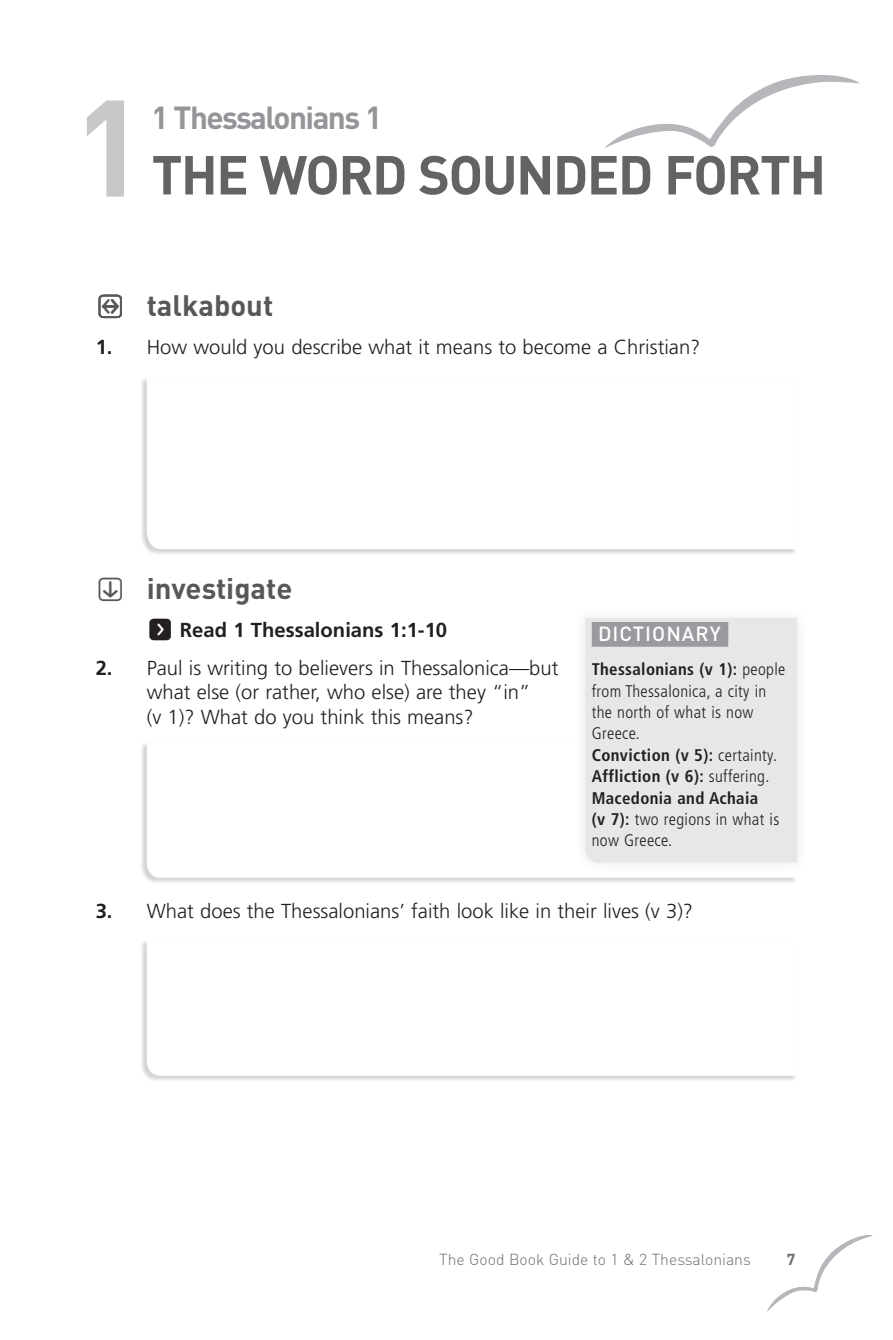
<style>
.page{position:relative;width:893px;height:1340px;background:#fff}
.page>*{position:absolute;margin:0;border:0;box-sizing:border-box;transform-origin:0 0}
.t1{font:700 135px "DIN";color:#c7c8ca}
.t2{font:700 54px "DIN";letter-spacing:-.03em;color:#636366}
.t3{font:700 31.5px "DIN";letter-spacing:-.05em;color:#939598}
.t4{font:700 29.25px "DIN";color:#57585a}
.t5{font:300 20.25px/24.8px "Frutiger";color:#231f20}
.t6{font:700 20.25px "Frutiger";color:#231f20}
.t7{font:500 20.25px "DIN";letter-spacing:.05em;color:#fff}
.t8{font:300 condensed 16.88px/21.4px "Frutiger";letter-spacing:.02em;color:#231f20}
.t9{font:300 15.75px "DIN";color:#6c6d70}
.t10{font:700 15.75px "DIN";color:#6c6d70}
.s1{font-family:"Button Bonus Rounded Positive";font-weight:400}
.s2{font-weight:700}
.s3{font-family:"Button Bonus Rounded Negative";font-weight:400;font-size:27px}
</style>
<div class="page">
<div style="left:140px;top:377px;width:658px;height:179px;background:#231f20;opacity:.2"></div>
<svg style="left:147px;top:377px;width:650px;height:172px"></svg>
<div style="left:140px;top:940px;width:658px;height:142px;background:#231f20;opacity:.2"></div>
<svg style="left:147px;top:940px;width:650px;height:135px"></svg>
<div style="left:140px;top:742px;width:658px;height:143px;background:#231f20;opacity:.2"></div>
<svg style="left:147px;top:742px;width:650px;height:136px"></svg>
<div style="left:573px;top:605px;width:236px;height:269px;background:#fbfbfb"></div>
<div style="left:585px;top:618px;width:212px;height:244px;background:#e6e7e9"></div>
<div style="left:592px;top:622px;width:136px;height:24px;background:#999b9e"></div>
<svg style="left:767px;top:1235px;width:106px;height:76px"></svg>
<svg style="left:605px;top:75px;width:254px;height:73px"></svg>
<h1 class="t1" style="left:73px;top:60px;width:75px">1</h1>
<h3 class="t3" style="left:152px;top:97px;width:232px">1 Thessalonians 1</h3>
<h2 class="t2" style="left:152px;top:140px;width:676px">THE WORD SOUNDED FORTH</h2>
<h3 class="t4" style="left:96px;top:287px;width:179px"><span class="s1">PQ</span> talkabout</h3>
<p class="t5" style="left:96px;top:335px;width:606px"><span class="s2">1.</span> How would you describe what it means to become a Christian?</p>
<h3 class="t4" style="left:96px;top:570px;width:198px"><span class="s1">S</span> investigate</h3>
<p class="t6" style="left:147px;top:618px;width:302px"><span class="s3">f</span> Read 1 Thessalonians 1:1-10</p>
<p class="t5" style="left:147px;top:655px;width:413px;text-indent:-51px"><span class="s2">2.</span> Paul is writing to believers in Thessalonica—but what else (or rather, who else) are they “in”<br>(v 1)? What do you think this means?</p>
<p class="t7" style="left:598px;top:621px;width:124px">DICTIONARY</p>
<p class="t8" style="left:592px;top:659px;width:195px"><span class="s2">Thessalonians (v 1):</span> people from Thessalonica, a city in the north of what is now<br>Greece.<br><span class="s2">Conviction (v 5):</span> certainty.<br><span class="s2">Affliction (v 6):</span> suffering.<br><span class="s2">Macedonia and Achaia<br>(v 7):</span> two regions in what is now Greece.</p>
<p class="t5" style="left:96px;top:899px;width:599px"><span class="s2">3.</span> What does the Thessalonians’ faith look like in their lives (v 3)?</p>
<p class="t9" style="left:439px;top:1249px;width:313px">The Good Book Guide to 1 &amp; 2 Thessalonians</p>
<p class="t10" style="left:787px;top:1249px;width:10px">7</p>
</div>
